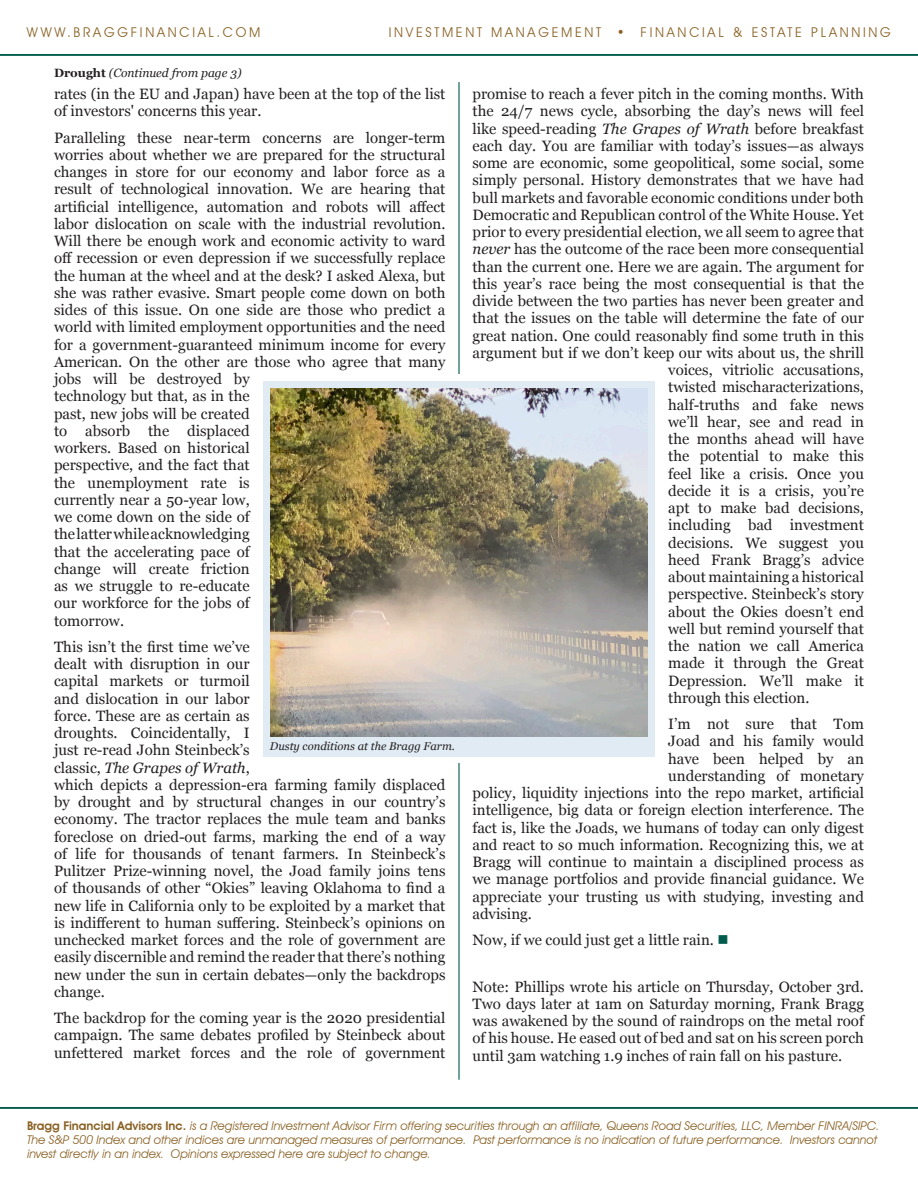
<style>
.page{position:relative;width:918px;height:1188px;background:#fff}
.page>*{position:absolute;margin:0;border:0;box-sizing:border-box;transform-origin:0 0}
.t1{font:15px/17.2px "Georgia";color:#231f20}
.t2{font:13.5px "Avant Garde IT Cby BT";letter-spacing:.2em;color:#8a6225}
.t3{font:italic 12px/14.4px "Avant Garde IT Cby BT";color:#8a6225}
.t4{font:italic 12px "Georgia";color:#231f20}
.t5{font:italic 11.25px "Georgia";color:#231f20}
.s1{font-weight:700;font-style:normal}
.s2{font-style:italic}
.s3{color:#005c4c}
.s4{font-weight:600;font-style:normal}
</style>
<div class="page">
<hr style="left:0;top:54px;width:918px;height:2px;background:#005c4c">
<hr style="left:0;top:1107px;width:918px;height:2px;background:#005c4c">
<hr style="left:458px;top:82px;width:2px;height:998px;background:#005c4c">
<div style="left:256px;top:375px;width:406px;height:388px;background:#fff"></div>
<div style="left:263px;top:381px;width:392px;height:375px;background:#e1ebf3"></div>
<img style="left:270px;top:388px;width:378px;height:348px">
<p class="t2" style="left:27px;top:24px;width:235px">WWW.BRAGGFINANCIAL.COM</p>
<p class="t2" style="left:389px;top:24px;width:504px">INVESTMENT MANAGEMENT • FINANCIAL &amp; ESTATE PLANNING</p>
<p class="t4" style="left:54px;top:65px;width:189px"><span class="s1">Drought</span> (Continued from page 3)</p>
<p class="t1" style="left:54px;top:86px;width:393px">rates (in the EU and Japan) have been at the top of the list of investors' concerns this year.</p>
<p class="t1" style="left:54px;top:129px;width:393px">Paralleling these near-term concerns are longer-term worries about whether we are prepared for the structural changes in store for our economy and labor force as a result of technological innovation. We are hearing that artificial intelligence, automation and robots will affect labor dislocation on scale with the industrial revolution.<br>Will there be enough work and economic activity to ward off recession or even depression if we successfully replace the human at the wheel and at the desk? I asked Alexa, but she was rather evasive. Smart people come down on both sides of this issue. On one side are those who predict a world with limited employment opportunities and the need for a government-guaranteed minimum income for every American. On the other are those who agree that many jobs will be destroyed by<br>technology but that, as in the<br>past, new jobs will be created<br>to absorb the displaced<br>workers. Based on historical<br>perspective, and the fact that<br>the unemployment rate is<br>currently near a 50-year low,<br>we come down on the side of<br>the latter while acknowledging<br>that the accelerating pace of<br>change will create friction<br>as we struggle to re-educate<br>our workforce for the jobs of<br>tomorrow.</p>
<p class="t1" style="left:54px;top:638px;width:393px">This isn’t the first time we’ve<br>dealt with disruption in our<br>capital markets or turmoil<br>and dislocation in our labor<br>force. These are as certain as<br>droughts. Coincidentally, I<br>just re-read John Steinbeck’s<br>classic, <span class="s2">The Grapes of Wrath</span>,<br>which depicts a depression-era farming family displaced by drought and by structural changes in our country’s economy. The tractor replaces the mule team and banks foreclose on dried-out farms, marking the end of a way of life for thousands of tenant farmers. In Steinbeck’s Pulitzer Prize-winning novel, the Joad family joins tens of thousands of other “Okies” leaving Oklahoma to find a new life in California only to be exploited by a market that is indifferent to human suffering. Steinbeck’s opinions on unchecked market forces and the role of government are easily discernible and remind the reader that there’s nothing new under the sun in certain debates—only the backdrops change.</p>
<p class="t1" style="left:54px;top:1010px;width:393px;text-align:justify">The backdrop for the coming year is the 2020 presidential campaign. The same debates profiled by Steinbeck about unfettered market forces and the role of government</p>
<p class="t5" style="left:270px;top:739px;width:186px">Dusty conditions at the Bragg Farm.</p>
<p class="t1" style="left:472px;top:86px;width:393px">promise to reach a fever pitch in the coming months. With</p>
<p class="t1" style="left:472px;top:103px;width:393px">the 24/7 news cycle, absorbing the day’s news will feel</p>
<p class="t1" style="left:472px;top:120px;width:393px">like speed-reading <span class="s2">The Grapes of Wrath</span> before breakfast</p>
<p class="t1" style="left:472px;top:137px;width:393px">each day. You are familiar with today’s issues<span class="s2">—</span>as always</p>
<p class="t1" style="left:472px;top:155px;width:393px">some are economic, some geopolitical, some social, some</p>
<p class="t1" style="left:472px;top:172px;width:393px">simply personal. History demonstrates that we have had</p>
<p class="t1" style="left:472px;top:189px;width:393px">bull markets and favorable economic conditions under both</p>
<p class="t1" style="left:472px;top:206px;width:393px">Democratic and Republican control of the White House. Yet</p>
<p class="t1" style="left:472px;top:224px;width:393px">prior to every presidential election, we all seem to agree that</p>
<p class="t1" style="left:472px;top:241px;width:393px"><span class="s2">never</span> has the outcome of the race been more consequential</p>
<p class="t1" style="left:472px;top:258px;width:393px">than the current one. Here we are again. The argument for</p>
<p class="t1" style="left:472px;top:275px;width:393px">this year’s race being the most consequential is that the</p>
<p class="t1" style="left:472px;top:293px;width:393px">divide between the two parties has never been greater and</p>
<p class="t1" style="left:472px;top:310px;width:393px">that the issues on the table will determine the fate of our</p>
<p class="t1" style="left:472px;top:327px;width:393px">great nation. One could reasonably find some truth in this</p>
<p class="t1" style="left:472px;top:344px;width:393px">argument but if we don’t keep our wits about us, the shrill</p>
<p class="t1" style="left:668px;top:362px;width:197px">voices, vitriolic accusations,</p>
<p class="t1" style="left:668px;top:379px;width:197px">twisted mischaracterizations,</p>
<p class="t1" style="left:668px;top:396px;width:197px">half-truths and fake news</p>
<p class="t1" style="left:668px;top:413px;width:197px">we’ll hear, see and read in</p>
<p class="t1" style="left:668px;top:431px;width:197px">the months ahead will have</p>
<p class="t1" style="left:668px;top:448px;width:197px">the potential to make this</p>
<p class="t1" style="left:668px;top:465px;width:197px">feel like a crisis. Once you</p>
<p class="t1" style="left:668px;top:482px;width:197px">decide it is a crisis, you’re</p>
<p class="t1" style="left:668px;top:500px;width:197px">apt to make bad decisions,</p>
<p class="t1" style="left:668px;top:517px;width:197px">including bad investment</p>
<p class="t1" style="left:668px;top:534px;width:197px">decisions. We suggest you</p>
<p class="t1" style="left:668px;top:551px;width:197px">heed Frank Bragg’s advice</p>
<p class="t1" style="left:668px;top:569px;width:197px">about maintaining a historical</p>
<p class="t1" style="left:668px;top:586px;width:197px">perspective. Steinbeck’s story</p>
<p class="t1" style="left:668px;top:603px;width:197px">about the Okies doesn’t end</p>
<p class="t1" style="left:668px;top:620px;width:197px">well but remind yourself that</p>
<p class="t1" style="left:668px;top:638px;width:197px">the nation we call America</p>
<p class="t1" style="left:668px;top:655px;width:197px">made it through the Great</p>
<p class="t1" style="left:668px;top:672px;width:197px">Depression. We’ll make it</p>
<p class="t1" style="left:668px;top:689px;width:143px">through this election.</p>
<p class="t1" style="left:668px;top:716px;width:197px">I’m not sure that Tom</p>
<p class="t1" style="left:668px;top:733px;width:197px">Joad and his family would</p>
<p class="t1" style="left:668px;top:750px;width:197px">have been helped by an</p>
<p class="t1" style="left:668px;top:767px;width:197px">understanding of monetary</p>
<p class="t1" style="left:472px;top:785px;width:393px">policy, liquidity injections into the repo market, artificial</p>
<p class="t1" style="left:472px;top:802px;width:393px">intelligence, big data or foreign election interference. The</p>
<p class="t1" style="left:472px;top:819px;width:393px">fact is, like the Joads, we humans of today can only digest</p>
<p class="t1" style="left:472px;top:836px;width:393px">and react to so much information. Recognizing this, we at</p>
<p class="t1" style="left:472px;top:854px;width:393px">Bragg will continue to maintain a disciplined process as</p>
<p class="t1" style="left:472px;top:871px;width:393px">we manage portfolios and provide financial guidance. We</p>
<p class="t1" style="left:472px;top:888px;width:393px">appreciate your trusting us with studying, investing and</p>
<p class="t1" style="left:472px;top:905px;width:61px">advising.</p>
<p class="t1" style="left:472px;top:932px;width:258px">Now, if we could just get a little rain. <span class="s3">■</span></p>
<p class="t1" style="left:472px;top:978px;width:393px;text-align:justify">Note: Phillips wrote his article on Thursday, October 3rd.<br>Two days later at 1am on Saturday morning, Frank Bragg was awakened by the sound of raindrops on the metal roof of his house. He eased out of bed and sat on his screen porch until 3am watching 1.9 inches of rain fall on his pasture.</p>
<p class="t3" style="left:27px;top:1118px;width:854px"><span class="s4">Bragg Financial Advisors Inc.</span> is a Registered Investment Advisor Firm offering securities through an affiliate, Queens Road Securities, LLC, Member FINRA/SIPC.<br>The S&amp;P 500 Index and other indices are unmanaged measures of performance. Past performance is no indication of future performance. Investors cannot invest directly in an index. Opinions expressed here are subject to change.</p>
</div>
